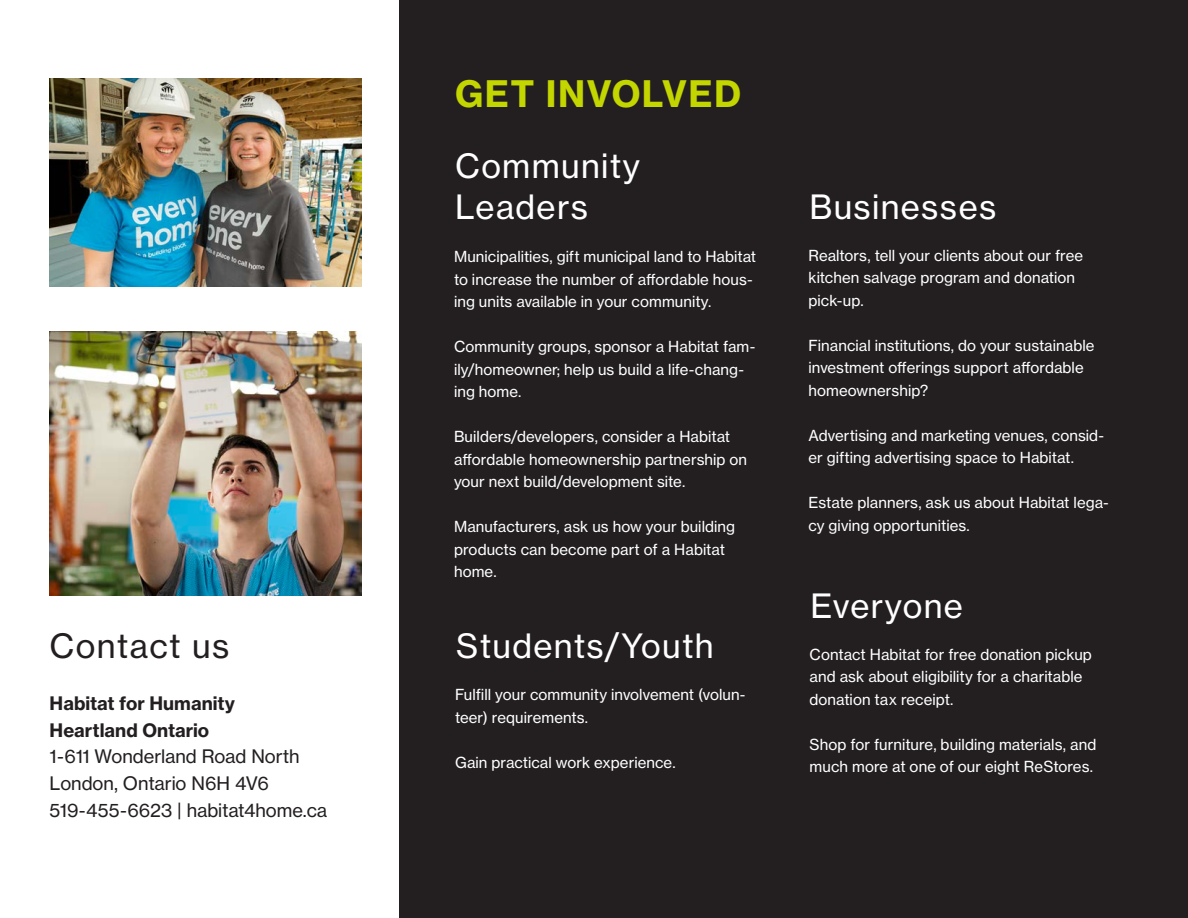
<style>
.page{position:relative;width:1188px;height:918px;background:#fff}
.page>*{position:absolute;margin:0;border:0;box-sizing:border-box;transform-origin:0 0}
.t1{font:36px "N Haas Grotesk TX Pro 75 Bd";letter-spacing:.04em;color:#c4d600}
.t2{font:33px "N Haas Grotesk TX Pro 55 Rg";letter-spacing:.04em;color:#fff}
.t3{font:33px "N Haas Grotesk TX Pro 55 Rg";letter-spacing:.04em;color:#231f20}
.t4{font:18.3px/26.7px "N Haas Grotesk TX Pro 55 Rg";color:#231f20}
.t5{font:15px/22.5px "N Haas Grotesk TX Pro 55 Rg";letter-spacing:.005em;color:#fff}
.s1{font-family:"N Haas Grotesk TX Pro 75 Bd"}
</style>
<div class="page">
<div style="left:400px;top:0;width:788px;height:918px;background:#231f20"></div>
<img style="left:50px;top:79px;width:311px;height:208px">
<img style="left:50px;top:332px;width:311px;height:263px">
<p class="t3" style="left:50px;top:626px;width:181px">Contact us</p>
<p class="t4" style="left:50px;top:690px;width:279px"><span class="s1">Habitat for Humanity<br>Heartland Ontario<br></span>1-611 Wonderland Road North<br>London, Ontario N6H 4V6<br>519-455-6623 | habitat4home.ca</p>
<p class="t1" style="left:455px;top:71px;width:287px">GET INVOLVED</p>
<p class="t2" style="left:455px;top:146px;width:186px">Community</p>
<p class="t2" style="left:455px;top:187px;width:134px">Leaders</p>
<p class="t5" style="left:454px;top:246px;width:304px">Municipalities, gift municipal land to Habitat to increase the number of affordable hous&shy;ing units available in your community.</p>
<p class="t5" style="left:454px;top:336px;width:303px">Community groups, sponsor a Habitat fam&shy;ily/homeowner; help us build a life-chang&shy;ing home.</p>
<p class="t5" style="left:454px;top:426px;width:295px">Builders/developers, consider a Habitat affordable homeownership partnership on your next build/development site.</p>
<p class="t5" style="left:454px;top:516px;width:283px">Manufacturers, ask us how your building products can become part of a Habitat home.</p>
<p class="t2" style="left:456px;top:626px;width:259px">Students/Youth</p>
<p class="t5" style="left:455px;top:683px;width:292px">Fulfill your community involvement (volun&shy;teer) requirements.</p>
<p class="t5" style="left:455px;top:751px;width:222px">Gain practical work experience.</p>
<p class="t2" style="left:810px;top:187px;width:188px">Businesses</p>
<p class="t5" style="left:808px;top:244px;width:276px">Realtors, tell your clients about our free kitchen salvage program and donation pick-up.</p>
<p class="t5" style="left:808px;top:334px;width:288px">Financial institutions, do your sustainable investment offerings support affordable homeownership?</p>
<p class="t5" style="left:808px;top:424px;width:297px">Advertising and marketing venues, consid&shy;er gifting advertising space to Habitat.</p>
<p class="t5" style="left:808px;top:492px;width:302px">Estate planners, ask us about Habitat lega&shy;cy giving opportunities.</p>
<p class="t2" style="left:811px;top:585px;width:154px">Everyone</p>
<p class="t5" style="left:810px;top:643px;width:284px">Contact Habitat for free donation pickup and ask about eligibility for a charitable donation tax receipt.</p>
<p class="t5" style="left:810px;top:733px;width:288px">Shop for furniture, building materials, and much more at one of our eight ReStores.</p>
</div>
